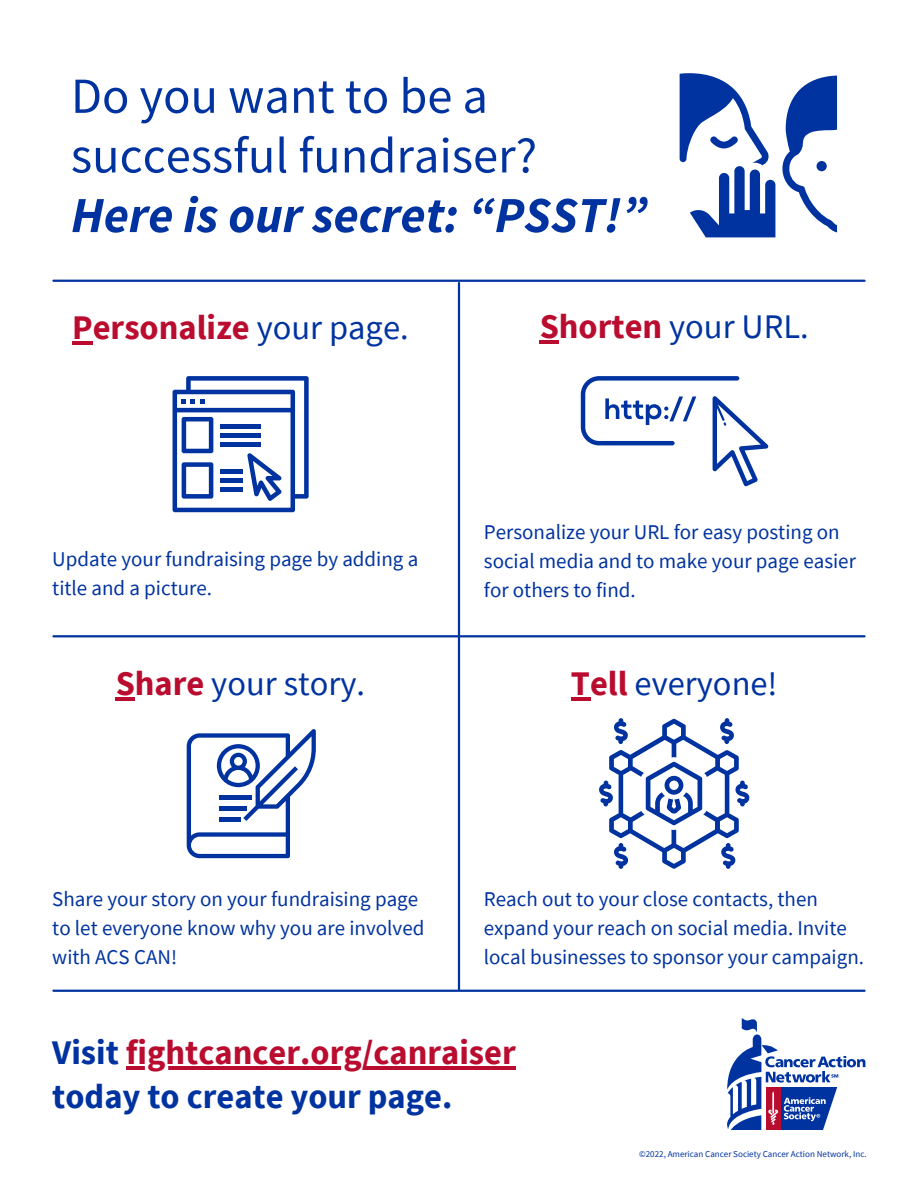
<style>
.page{position:relative;width:918px;height:1188px;background:#fff}
.page>*{position:absolute;margin:0;border:0;box-sizing:border-box;transform-origin:0 0}
.t1{font:50.55px/59.7px "Source Sans Pro";color:#0033a0}
.t2{font:italic 700 50.55px "Source Sans Pro";color:#0033a0}
.t3{font:700 34.5px "Source Sans Pro";color:#ba0c2f}
.t4{font:34.5px "Source Sans Pro";color:#0033a0}
.t5{font:700 34.5px "Source Sans Pro";color:#0033a0}
.t6{font:21px/29.2px "Source Sans Pro";color:#0033a0}
.t7{font:9px "Source Sans Pro";color:#0033a0}
.s1{font-weight:400;color:#0033a0}
.s2{font-weight:700;color:#ba0c2f}
.s3{color:#0033a0}
</style>
<div class="page">
<svg style="left:727px;top:1018px;width:138px;height:112px"></svg>
<svg style="left:680px;top:73px;width:157px;height:164px"></svg>
<svg style="left:187px;top:729px;width:129px;height:129px"></svg>
<div style="left:219px;top:817px;width:22px;height:5px;background:#0033a0"></div>
<hr style="left:219px;top:807px;width:28px;height:4px;background:#0033a0">
<hr style="left:219px;top:796px;width:32px;height:4px;background:#0033a0">
<svg style="left:599px;top:718px;width:151px;height:151px"></svg>
<hr style="left:53px;top:635px;width:812px;height:2px;background:#0033a0">
<hr style="left:53px;top:280px;width:812px;height:2px;background:#0033a0">
<hr style="left:53px;top:990px;width:812px;height:2px;background:#0033a0">
<hr style="left:458px;top:283px;width:2px;height:707px;background:#0033a0">
<svg style="left:581px;top:376px;width:187px;height:110px"></svg>
<svg style="left:173px;top:376px;width:136px;height:136px"></svg>
<hr style="left:126px;top:1067px;width:390px;height:3px;background:#ba0c2f">
<hr style="left:72px;top:342px;width:21px;height:3px;background:#ba0c2f">
<hr style="left:116px;top:697px;width:19px;height:4px;background:#ba0c2f">
<hr style="left:571px;top:697px;width:19px;height:4px;background:#ba0c2f">
<hr style="left:540px;top:340px;width:19px;height:3px;background:#ba0c2f">
<p class="t1" style="left:71px;top:65px;width:468px">Do you want to be a successful fundraiser?</p>
<p class="t2" style="left:71px;top:182px;width:578px">Here is our secret: “PSST!”</p>
<p class="t3" style="left:72px;top:306px;width:338px">Personalize <span class="s1">your page.</span></p>
<p class="t4" style="left:540px;top:304px;width:271px"><span class="s2">Shorten</span> your URL.</p>
<p class="t6" style="left:52px;top:543px;width:367px">Update your fundraising page by adding a title and a picture.</p>
<p class="t6" style="left:484px;top:516px;width:374px">Personalize your URL for easy posting on social media and to make your page easier for others to find.</p>
<p class="t4" style="left:116px;top:661px;width:251px"><span class="s2">Share</span> your story.</p>
<p class="t4" style="left:571px;top:661px;width:208px"><span class="s2">Tell</span> everyone!</p>
<p class="t6" style="left:52px;top:883px;width:374px">Share your story on your fundraising page to let everyone know why you are involved with ACS CAN!</p>
<p class="t6" style="left:484px;top:883px;width:382px">Reach out to your close contacts, then expand your reach on social media. Invite local businesses to sponsor your campaign.</p>
<p class="t3" style="left:52px;top:1030px;width:465px"><span class="s3">Visit</span> fightcancer.org/canraiser</p>
<p class="t5" style="left:52px;top:1074px;width:402px">today to create your page.</p>
<p class="t7" style="left:639px;top:1148px;width:229px">©2022, American Cancer Society Cancer Action Network, Inc.</p>
</div>
